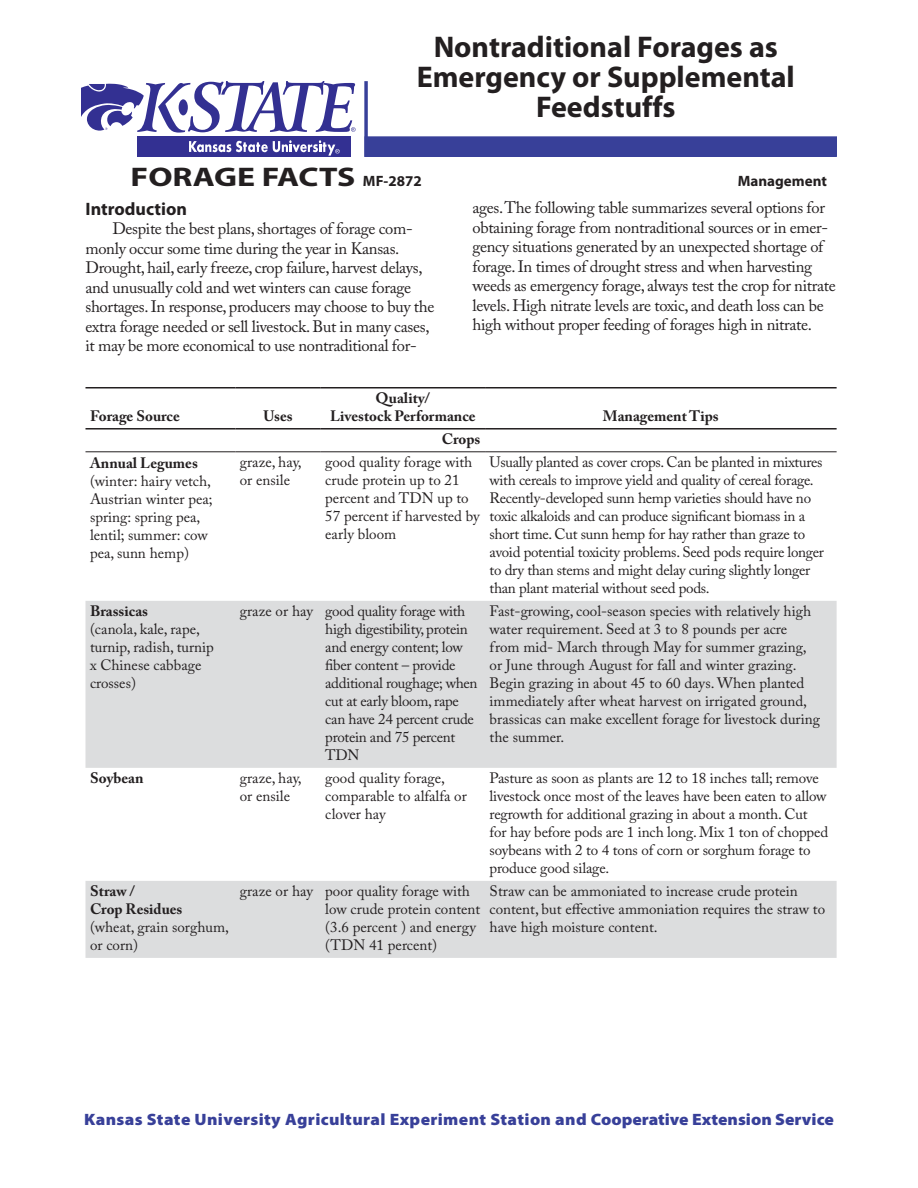
<style>
.page{position:relative;width:918px;height:1188px;background:#fff}
.page>*{position:absolute;margin:0;border:0;box-sizing:border-box;transform-origin:0 0}
.t1{font:700 30px/30px "Myriad Pro";color:#231f20;text-align:center}
.t2{font:700 27px "Myriad Pro";color:#231f20;scale:1.25 1}
.t3{font:700 18px "Myriad Pro";color:#231f20}
.t4{font:16.5px/19.5px "Adobe Caslon Pro";letter-spacing:-.02em;color:#231f20}
.t5{font:900 16.5px "Myriad Pro";letter-spacing:.02em;color:#384099;scale:1.06 1}
.t6{font:15px/18px "Adobe Caslon Pro";letter-spacing:-.005em;color:#231f20}
.t7{font:700 15px/18px "Adobe Caslon Pro";color:#231f20;text-align:center}
.t8{font:700 15px "Myriad Pro";color:#231f20}
.s1{font-size:15px}
</style>
<div class="page">
<div style="left:365px;top:137px;width:471px;height:19px;background:#384099"></div>
<div style="left:364px;top:136px;width:473px;height:21px;border:2px solid #384099"></div>
<svg style="left:364px;top:81px;width:4px;height:76px"></svg>
<div style="left:137px;top:137px;width:214px;height:20px;background:#333092"></div>
<svg style="left:81px;top:81px;width:275px;height:52px"></svg>
<svg style="left:189px;top:140px;width:151px;height:16px"></svg>
<svg style="left:86px;top:601px;width:751px;height:357px;fill:#dcddde"></svg>
<hr style="left:86px;top:451px;width:149px;height:1px;background:#231f20">
<hr style="left:235px;top:451px;width:86px;height:1px;background:#231f20">
<hr style="left:321px;top:451px;width:164px;height:1px;background:#231f20">
<hr style="left:485px;top:451px;width:352px;height:1px;background:#231f20">
<hr style="left:86px;top:387px;width:149px;height:1px;background:#231f20">
<hr style="left:235px;top:387px;width:86px;height:1px;background:#231f20">
<hr style="left:321px;top:387px;width:164px;height:1px;background:#231f20">
<hr style="left:485px;top:387px;width:352px;height:1px;background:#231f20">
<hr style="left:86px;top:428px;width:149px;height:2px;background:#231f20">
<hr style="left:235px;top:428px;width:86px;height:2px;background:#231f20">
<hr style="left:321px;top:428px;width:164px;height:2px;background:#231f20">
<hr style="left:485px;top:428px;width:352px;height:2px;background:#231f20">
<h1 class="t1" style="left:417px;top:31px;width:380px">Nontraditional Forages as<br>Emergency or Supplemental<br>Feedstuffs</h1>
<h2 class="t2" style="left:131px;top:159px;width:234px">FORAGE FACTS <span class="s1">MF-2872</span></h2>
<p class="t8" style="left:738px;top:171px;width:91px">Management</p>
<p class="t3" style="left:86px;top:197px;width:103px">Introduction</p>
<p class="t4" style="left:86px;top:219px;width:350px;text-indent:27px">Despite the best plans, shortages of forage com&shy;monly occur some time during the year in Kansas.<br>Drought, hail, early freeze, crop failure, harvest delays, and unusually cold and wet winters can cause forage shortages. In response, producers may choose to buy the extra forage needed or sell livestock. But in many cases, it may be more economical to use nontraditional for-</p>
<p class="t4" style="left:472px;top:198px;width:365px">ages. The following table summarizes several options for obtaining forage from nontraditional sources or in emer&shy;gency situations generated by an unexpected shortage of forage. In times of drought stress and when harvesting weeds as emergency forage, always test the crop for nitrate levels. High nitrate levels are toxic, and death loss can be high without proper feeding of forages high in nitrate.</p>
<p class="t7" style="left:90px;top:407px;width:91px">Forage Source</p>
<p class="t7" style="left:264px;top:407px;width:31px">Uses</p>
<p class="t7" style="left:330px;top:389px;width:147px">Quality/<br>Livestock Performance</p>
<p class="t7" style="left:442px;top:430px;width:40px">Crops</p>
<p class="t7" style="left:603px;top:407px;width:117px">Management Tips</p>
<p class="t7" style="left:90px;top:453px;width:109px">Annual Legumes</p>
<p class="t6" style="left:90px;top:471px;width:124px">(winter: hairy vetch,<br>Austrian winter pea; spring: spring pea, lentil; summer: cow pea, sunn hemp)</p>
<p class="t7" style="left:90px;top:602px;width:60px">Brassicas</p>
<p class="t6" style="left:90px;top:620px;width:125px">(canola, kale, rape, turnip, radish, turnip x Chinese cabbage crosses)</p>
<p class="t6" style="left:240px;top:453px;width:63px">graze, hay, or ensile</p>
<p class="t6" style="left:325px;top:453px;width:156px">good quality forage with crude protein up to 21 percent and TDN up to<br>57 percent if harvested by early bloom</p>
<p class="t6" style="left:490px;top:453px;width:336px">Usually planted as cover crops. Can be planted in mixtures with cereals to improve yield and quality of cereal forage.<br>Recently-developed sunn hemp varieties should have no toxic alkaloids and can produce significant biomass in a short time. Cut sunn hemp for hay rather than graze to avoid potential toxicity problems. Seed pods require longer to dry than stems and might delay curing slightly longer than plant material without seed pods.</p>
<p class="t6" style="left:325px;top:602px;width:154px;text-indent:-85px">graze or hay good quality forage with high digestibility, protein and energy content; low fiber content – provide additional roughage; when cut at early bloom, rape can have 24 percent crude protein and 75 percent<br>TDN</p>
<p class="t6" style="left:490px;top:602px;width:332px">Fast-growing, cool-season species with relatively high water requirement. Seed at 3 to 8 pounds per acre from mid- March through May for summer grazing, or June through August for fall and winter grazing.<br>Begin grazing in about 45 to 60 days. When planted immediately after wheat harvest on irrigated ground, brassicas can make excellent forage for livestock during the summer.</p>
<p class="t7" style="left:90px;top:769px;width:55px">Soybean</p>
<p class="t6" style="left:240px;top:769px;width:63px">graze, hay, or ensile</p>
<p class="t6" style="left:325px;top:769px;width:143px">good quality forage, comparable to alfalfa or clover hay</p>
<p class="t6" style="left:490px;top:769px;width:340px">Pasture as soon as plants are 12 to 18 inches tall; remove livestock once most of the leaves have been eaten to allow regrowth for additional grazing in about a month. Cut for hay before pods are 1 inch long. Mix 1 ton of chopped soybeans with 2 to 4 tons of corn or sorghum forage to produce good silage.</p>
<p class="t7" style="left:90px;top:882px;width:94px;text-align:left">Straw /<br>Crop Residues</p>
<p class="t6" style="left:90px;top:918px;width:140px">(wheat, grain sorghum, or corn)</p>
<p class="t6" style="left:325px;top:882px;width:157px;text-indent:-85px">graze or hay poor quality forage with low crude protein content (3.6 percent ) and energy (TDN 41 percent)</p>
<p class="t6" style="left:490px;top:882px;width:337px">Straw can be ammoniated to increase crude protein content, but effective ammoniation requires the straw to have high moisture content.</p>
<p class="t5" style="left:84px;top:1108px;width:709px">Kansas State University Agricultural Experiment Station and Cooperative Extension Service</p>
</div>
